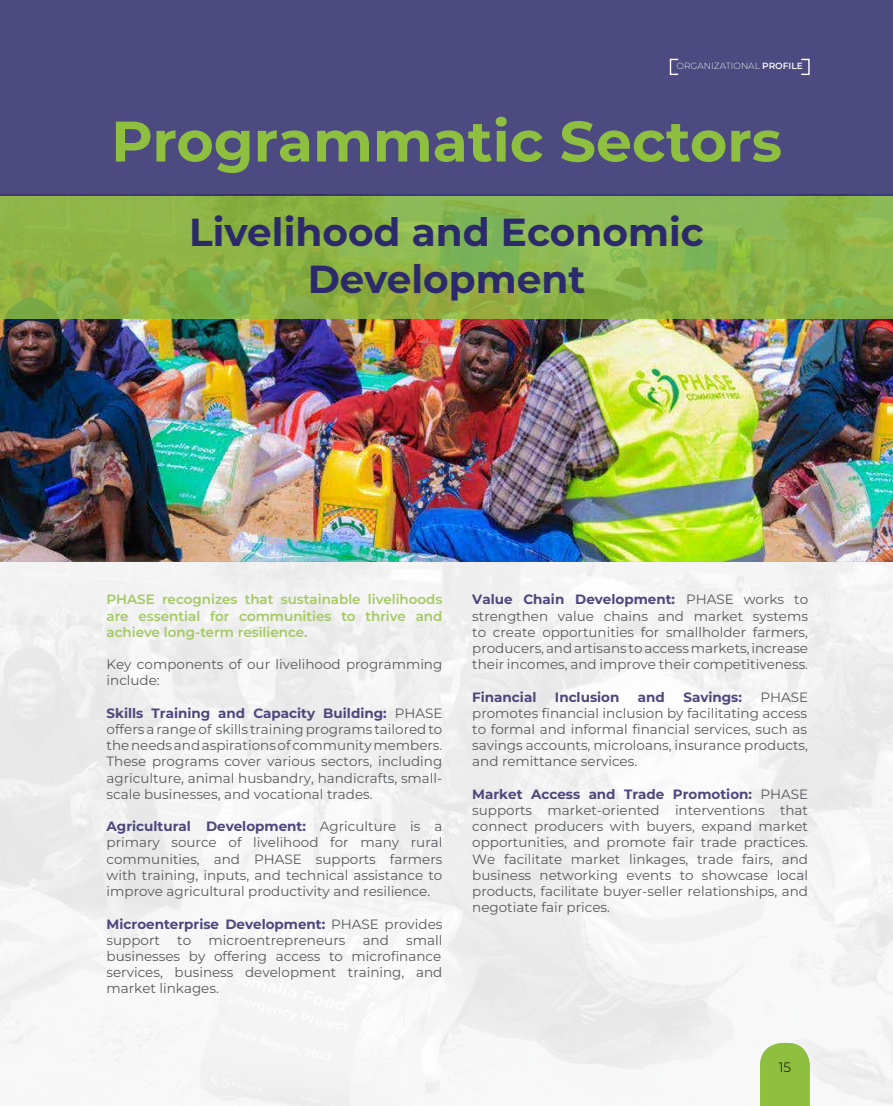
<style>
.page{position:relative;width:893px;height:1106px;background:#fff}
.page>*{position:absolute;margin:0;border:0;box-sizing:border-box;transform-origin:0 0}
.t1{font:700 57px "Montserrat";color:#8ebf3f}
.t2{font:700 39px/46.8px "Montserrat";color:#2c2a6b;text-align:center}
.t3{font:13.5px/16.2px "Montserrat";color:#58595b;text-align:justify}
.t4{font:600 13.5px/16.2px "Montserrat";color:#a4c961;text-align:justify}
.t5{font:700 13.5px/16.2px "Montserrat";color:#4e477d}
.t6{font:300 13.5px "Montserrat";color:#000}
.t7{font:300 9px "Montserrat";color:#fff}
.s1{font-weight:600}
.s2{font-weight:700;color:#4e477d}
.s3{font-weight:400;color:#58595b}
</style>
<div class="page">
<img style="left:0;top:319px;width:893px;height:242px">
<div style="left:0;top:561px;width:893px;height:545px;background:#f3f3f3"></div>
<svg style="left:0;top:196px;width:893px;height:123px;background:#8bb349"></svg>
<div style="left:0;top:0;width:893px;height:196px;background:#4c4a81"></div>
<div style="left:670px;top:59px;width:9px;height:16px;border:2px solid #fff"></div>
<div style="left:800px;top:59px;width:10px;height:16px;border:2px solid #fff"></div>
<svg style="left:760px;top:1042px;width:50px;height:64px;background:#96c34d"></svg>
<p class="t7" style="left:677px;top:60px;width:128px">ORGANIZATIONAL <span class="s1">PROFILE</span></p>
<h1 class="t1" style="left:111px;top:100px;width:672px">Programmatic Sectors</h1>
<h2 class="t2" style="left:189px;top:207px;width:516px">Livelihood and Economic<br>Development</h2>
<p class="t4" style="left:107px;top:591px;width:337px">PHASE recognizes that sustainable livelihoods are essential for communities to thrive and achieve long-term resilience.</p>
<p class="t3" style="left:107px;top:656px;width:337px">Key components of our livelihood programming include:</p>
<p class="t3" style="left:107px;top:704px;width:337px"><span class="s2">Skills Training and Capacity Building:</span> PHASE offers a range of skills training programs tailored to the needs and aspirations of community members.<br>These programs cover various sectors, including agriculture, animal husbandry, handicrafts, small&shy;scale businesses, and vocational trades.</p>
<p class="t3" style="left:107px;top:818px;width:337px"><span class="s2">Agricultural Development:</span> Agriculture is a primary source of livelihood for many rural communities, and PHASE supports farmers with training, inputs, and technical assistance to improve agricultural productivity and resilience.</p>
<p class="t5" style="left:107px;top:915px;width:337px">Microenterprise Development: <span class="s3">PHASE provides support</span></p>
<p class="t3" style="left:107px;top:931px;width:337px;text-indent:300px">small businesses by offering access to microfinance services, business development training, and market linkages.</p>
<p class="t3" style="left:177px;top:931px;width:15px">to</p>
<p class="t3" style="left:208px;top:931px;width:138px">microentrepreneurs</p>
<p class="t3" style="left:363px;top:931px;width:28px">and</p>
<p class="t3" style="left:472px;top:591px;width:337px"><span class="s2">Value Chain Development:</span> PHASE works to strengthen value chains and market systems to create opportunities for smallholder farmers, producers, and artisans to access markets, increase their incomes, and improve their competitiveness.</p>
<p class="t5" style="left:472px;top:688px;width:66px">Financial</p>
<p class="t5" style="left:555px;top:688px;width:66px">Inclusion</p>
<p class="t5" style="left:638px;top:688px;width:28px">and</p>
<p class="t5" style="left:683px;top:688px;width:60px">Savings:</p>
<p class="t3" style="left:472px;top:688px;width:337px;text-indent:288px">PHASE promotes financial inclusion by facilitating access to formal and informal financial services, such as savings accounts, microloans, insurance products, and remittance services.</p>
<p class="t3" style="left:472px;top:785px;width:337px"><span class="s2">Market Access and Trade Promotion:</span> PHASE supports market-oriented interventions that connect producers with buyers, expand market opportunities, and promote fair trade practices.<br>We facilitate market linkages, trade fairs, and business networking events to showcase local products, facilitate buyer-seller relationships, and negotiate fair prices.</p>
<p class="t6" style="left:779px;top:1058px;width:14px">15</p>
</div>
